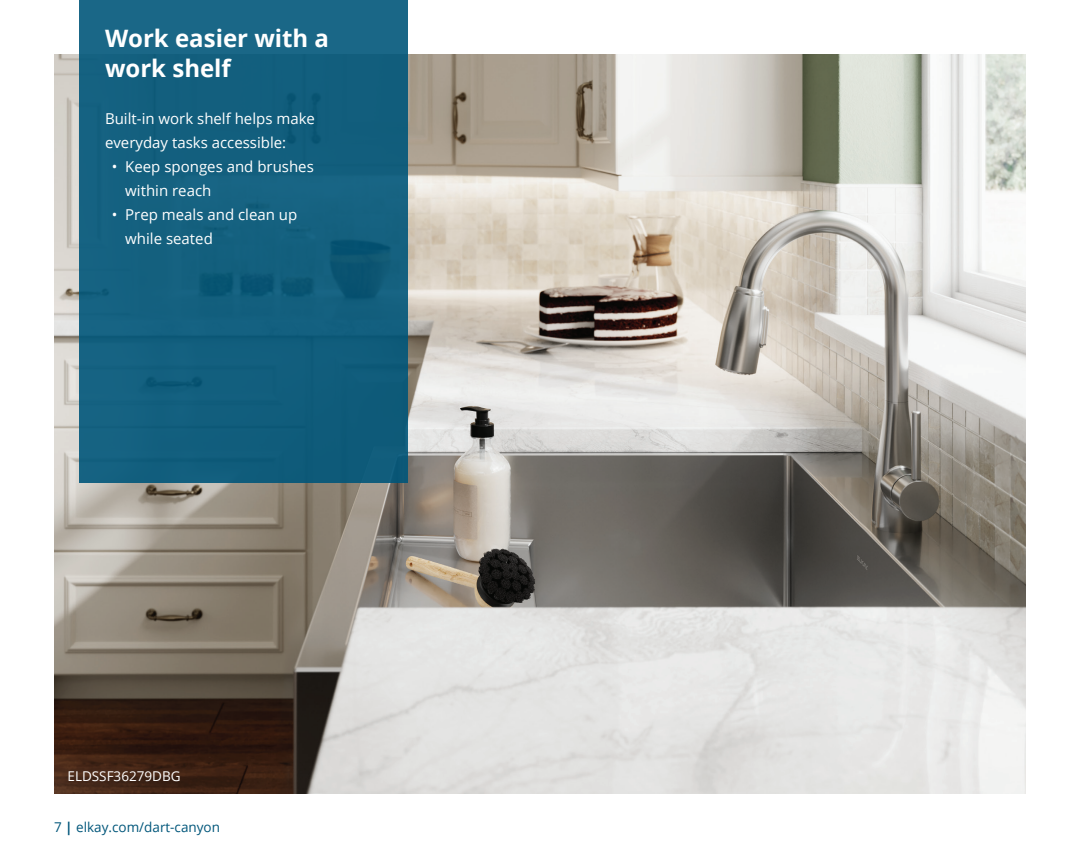
<style>
.page{position:relative;width:1080px;height:864px;background:#fff}
.page>*{position:absolute;margin:0;border:0;box-sizing:border-box;transform-origin:0 0}
.t1{font:700 24px/30px "Open Sans";color:#fff}
.t2{font:15px/24px "Open Sans";color:#fff}
.t3{font:13.5px "Open Sans";color:#00567a}
.t4{font:13.5px "Open Sans";color:#fff}
.s1{font-weight:700}
</style>
<div class="page">
<img style="left:54px;top:54px;width:972px;height:740px">
<div style="left:79px;top:0;width:328px;height:483px;background:#135f7e"></div>
<p class="t1" style="left:105px;top:23px;width:226px">Work easier with a work shelf</p>
<p class="t2" style="left:105px;top:106px;width:211px">Built-in work shelf helps make everyday tasks accessible:</p>
<p class="t2" style="left:125px;top:154px;width:190px;text-indent:-14px">• Keep sponges and brushes within reach</p>
<p class="t2" style="left:125px;top:202px;width:174px;text-indent:-14px">• Prep meals and clean up while seated</p>
<p class="t4" style="left:68px;top:767px;width:115px">ELDSSF36279DBG</p>
<p class="t3" style="left:54px;top:818px;width:168px">7 <span class="s1">|</span> elkay.com/dart-canyon</p>
</div>
